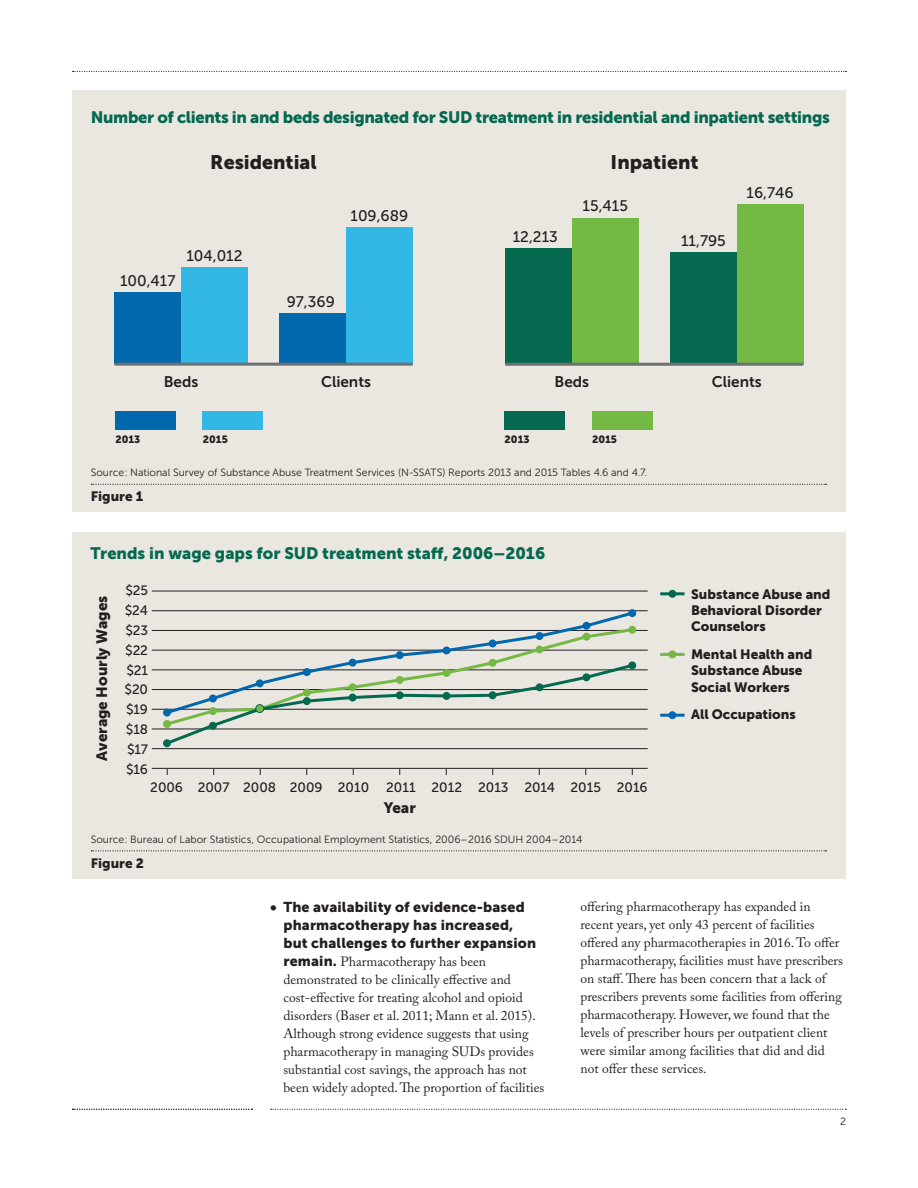
<style>
.page{position:relative;width:918px;height:1188px;background:#fff}
.page>*{position:absolute;margin:0;border:0;box-sizing:border-box;transform-origin:0 0}
.t1{font:19.5px "Museo Sans 900";color:#231f20}
.CHART_HEADLINE___mus{font:16.5px "Museo Sans 900";letter-spacing:-.02em;color:#05694f}
.CHART_HEADLINE___mus-2{font:16.5px "Museo Sans 900";color:#05694f}
.t2{font:15.3px "Museo Sans 500";color:#231f20}
.t3{font:15.3px "Museo Sans 700";color:#231f20}
.t4{font:15px "Museo Sans 900";color:#231f20}
.TEXT_--bullet_list_w{font:14.25px/18px "Museo Sans 900";letter-spacing:.01em;color:#231f20}
.TEXT_--bullet_list_w-2{font:13.5px/18px "Adobe Caslon Pro";color:#231f20}
.CHART_TITLE___museo{font:13.5px/16.2px "Museo Sans 900";color:#231f20}
.t5{font:13.5px/19.8px "Museo Sans 500";color:#231f20;text-align:justify}
.TABLE_FOOTNOTE___mus{font:10.5px "Museo Sans 300";color:#231f20}
.t6{font:10.5px "Museo Sans 900";color:#231f20}
.s1{font-family:"Museo Sans 900";font-size:14.25px}
</style>
<div class="page">
<svg style="left:271px;top:1109px;width:575px;height:1px"></svg>
<svg style="left:73px;top:71px;width:773px;height:1px"></svg>
<svg style="left:73px;top:1109px;width:179px;height:1px"></svg>
<div style="left:72px;top:90px;width:774px;height:422px;background:#eae7e1"></div>
<svg style="left:91px;top:484px;width:736px;height:1px"></svg>
<div style="left:115px;top:412px;width:61px;height:18px;background:#0168ae"></div>
<div style="left:203px;top:411px;width:60px;height:19px;background:#33b7e4"></div>
<div style="left:505px;top:412px;width:60px;height:18px;background:#05694f"></div>
<div style="left:592px;top:411px;width:60px;height:19px;background:#73b943"></div>
<div style="left:114px;top:292px;width:67px;height:72px;background:#0168ae"></div>
<div style="left:279px;top:314px;width:67px;height:50px;background:#0168ae"></div>
<div style="left:181px;top:267px;width:67px;height:97px;background:#33b7e4"></div>
<div style="left:346px;top:227px;width:67px;height:137px;background:#33b7e4"></div>
<div style="left:505px;top:249px;width:67px;height:115px;background:#05694f"></div>
<div style="left:670px;top:253px;width:67px;height:111px;background:#05694f"></div>
<div style="left:572px;top:218px;width:67px;height:146px;background:#73b943"></div>
<div style="left:737px;top:205px;width:67px;height:159px;background:#73b943"></div>
<hr style="left:114px;top:363px;width:299px;height:3px;background:#6c7070">
<hr style="left:505px;top:363px;width:299px;height:3px;background:#6c7070">
<div style="left:72px;top:532px;width:774px;height:347px;background:#eae7e1"></div>
<svg style="left:91px;top:850px;width:736px;height:1px"></svg>
<div style="left:668px;top:711px;width:8px;height:8px;background:#0168ae;border-radius:50%"></div>
<hr style="left:660px;top:714px;width:25px;height:3px;background:#0168ae">
<svg style="left:668px;top:650px;width:8px;height:8px"></svg>
<hr style="left:660px;top:653px;width:25px;height:3px;background:#73b943">
<div style="left:668px;top:590px;width:8px;height:8px;background:#05694f;border-radius:50%"></div>
<hr style="left:660px;top:592px;width:25px;height:3px;background:#05694f">
<hr style="left:152px;top:748px;width:496px;height:1px;background:#231f20">
<hr style="left:152px;top:729px;width:496px;height:1px;background:#231f20">
<hr style="left:152px;top:709px;width:496px;height:1px;background:#231f20">
<hr style="left:152px;top:689px;width:496px;height:1px;background:#231f20">
<hr style="left:152px;top:669px;width:496px;height:1px;background:#231f20">
<hr style="left:152px;top:650px;width:496px;height:1px;background:#231f20">
<hr style="left:152px;top:630px;width:496px;height:1px;background:#231f20">
<hr style="left:152px;top:610px;width:496px;height:1px;background:#231f20">
<hr style="left:152px;top:591px;width:496px;height:1px;background:#231f20">
<hr style="left:152px;top:768px;width:496px;height:1px;background:#231f20">
<svg style="left:163px;top:609px;width:473px;height:17px"></svg>
<svg style="left:163px;top:626px;width:473px;height:36px"></svg>
<svg style="left:163px;top:662px;width:473px;height:85px"></svg>
<div style="left:255px;top:704px;width:9px;height:9px;background:#73b943;border:1px solid #05694f;border-radius:50%"></div>
<p class="CHART_HEADLINE___mus" style="left:91px;top:108px;width:741px">Number of clients in and beds designated for SUD treatment in residential and inpatient settings</p>
<p class="t1" style="left:210px;top:152px;width:108px">Residential</p>
<p class="t2" style="left:120px;top:272px;width:57px">100,417</p>
<p class="t2" style="left:186px;top:247px;width:58px">104,012</p>
<p class="t2" style="left:287px;top:294px;width:50px">97,369</p>
<p class="t2" style="left:351px;top:207px;width:59px">109,689</p>
<p class="t2" style="left:513px;top:228px;width:47px">12,213</p>
<p class="t1" style="left:611px;top:152px;width:90px">Inpatient</p>
<p class="t2" style="left:583px;top:198px;width:47px">15,415</p>
<p class="t2" style="left:681px;top:232px;width:46px">11,795</p>
<p class="t2" style="left:747px;top:184px;width:49px">16,746</p>
<p class="t3" style="left:164px;top:373px;width:36px">Beds</p>
<p class="t3" style="left:321px;top:373px;width:51px">Clients</p>
<p class="t3" style="left:555px;top:373px;width:36px">Beds</p>
<p class="t3" style="left:712px;top:373px;width:51px">Clients</p>
<p class="t6" style="left:115px;top:433px;width:27px">2013</p>
<p class="t6" style="left:203px;top:433px;width:27px">2015</p>
<p class="t6" style="left:505px;top:433px;width:27px">2013</p>
<p class="t6" style="left:592px;top:433px;width:27px">2015</p>
<p class="TABLE_FOOTNOTE___mus" style="left:91px;top:467px;width:558px">Source: National Survey of Substance Abuse Treatment Services (N-SSATS) Reports 2013 and 2015 Tables 4.6 and 4.7.</p>
<p class="CHART_TITLE___museo" style="left:91px;top:488px;width:54px">Figure 1</p>
<p class="CHART_HEADLINE___mus-2" style="left:91px;top:544px;width:456px">Trends in wage gaps for SUD treatment staff, 2006–2016</p>
<p class="t4" style="left:93px;top:761px;width:167px;rotate:-90deg">Average Hourly Wages</p>
<p class="t5" style="left:125px;top:581px;width:25px">$25 $24 $23</p>
<p class="t5" style="left:125px;top:640px;width:25px">$22 $21 $20 $19 $18 $17 $16</p>
<p class="t5" style="left:150px;top:777px;width:174px">2006 2007 2008 2009</p>
<p class="t5" style="left:338px;top:777px;width:33px">2010</p>
<p class="t5" style="left:386px;top:777px;width:263px">2011 2012 2013 2014 2015 2016</p>
<p class="t4" style="left:384px;top:799px;width:34px">Year</p>
<p class="TABLE_FOOTNOTE___mus" style="left:91px;top:834px;width:493px">Source: Bureau of Labor Statistics, Occupational Employment Statistics, 2006–2016 SDUH 2004–2014</p>
<p class="CHART_TITLE___museo" style="left:91px;top:855px;width:55px">Figure 2</p>
<p class="CHART_TITLE___museo" style="left:691px;top:586px;width:141px">Substance Abuse and<br>Behavioral Disorder<br>Counselors</p>
<p class="CHART_TITLE___museo" style="left:691px;top:646px;width:123px">Mental Health and<br>Substance Abuse<br>Social Workers</p>
<p class="CHART_TITLE___museo" style="left:691px;top:706px;width:106px">All Occupations</p>
<p class="TEXT_--bullet_list_w" style="left:284px;top:898px;width:254px;text-indent:-14px">• The availability of evidence-based pharmacotherapy has increased, but challenges to further expansion</p>
<p class="TEXT_--bullet_list_w-2" style="left:284px;top:952px;width:262px"><span class="s1">remain.</span> Pharmacotherapy has been demonstrated to be clinically effective and cost-effective for treating alcohol and opioid disorders (Baser et al. 2011; Mann et al. 2015).<br>Although strong evidence suggests that using pharmacotherapy in managing SUDs provides substantial cost savings, the approach has not been widely adopted. The proportion of facilities</p>
<p class="TEXT_--bullet_list_w-2" style="left:580px;top:898px;width:264px">offering pharmacotherapy has expanded in recent years, yet only 43 percent of facilities offered any pharmacotherapies in 2016. To offer pharmacotherapy, facilities must have prescribers on staff. There has been concern that a lack of prescribers prevents some facilities from offering pharmacotherapy. However, we found that the levels of prescriber hours per outpatient client were similar among facilities that did and did not offer these services.</p>
<p class="TABLE_FOOTNOTE___mus" style="left:840px;top:1116px;width:7px">2</p>
</div>
